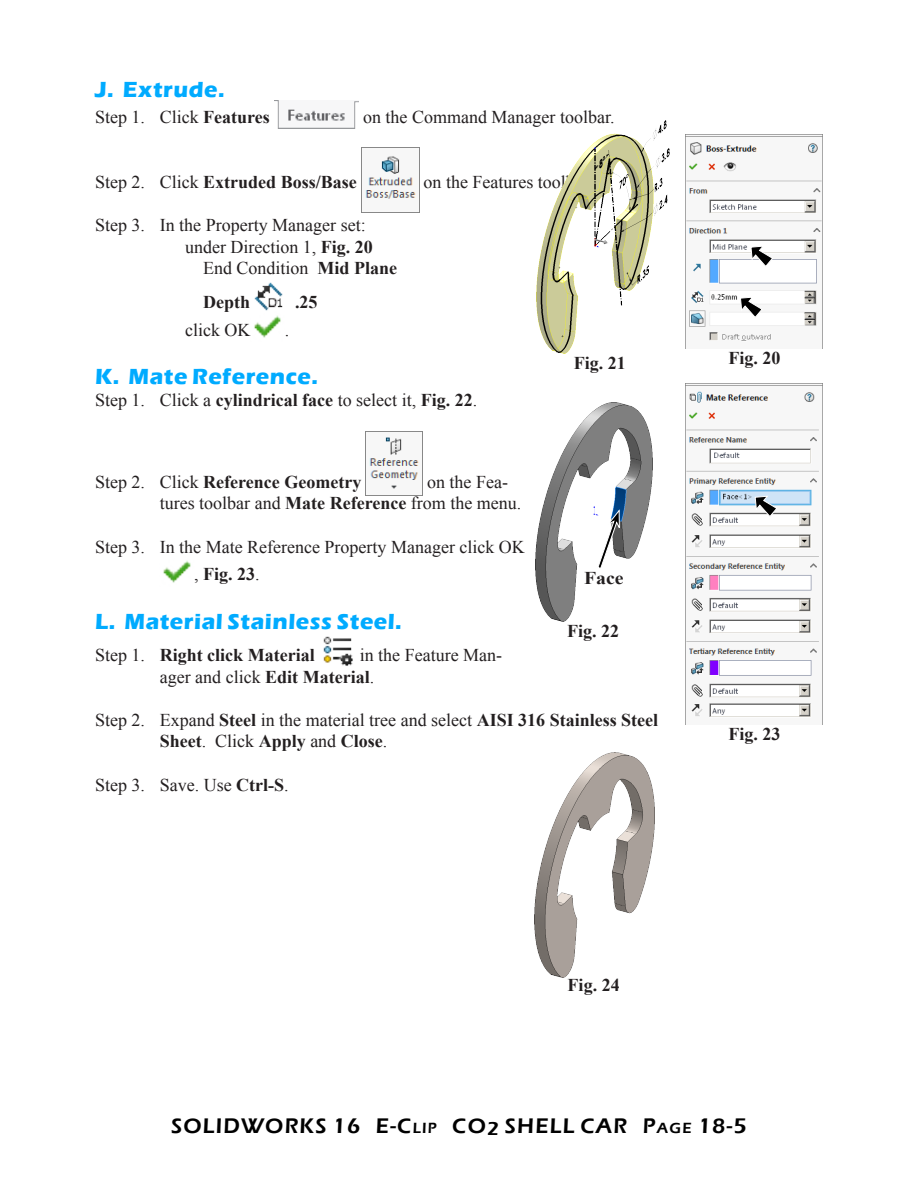
<style>
.page{position:relative;width:918px;height:1188px;background:#fff}
.page>*{position:absolute;margin:0;border:0;box-sizing:border-box;transform-origin:0 0}
.Subhead_1{font:700 22.5px "Eras ITC";letter-spacing:.025em;color:#00abff}
.t1{font:600 21.75px "Eras ITC";letter-spacing:.055em;color:#000}
.Body_text{font:18px/21.6px "Times New Roman";color:#231f20}
.Body_text-2{font:700 18px "Times New Roman";color:#231f20}
.Fig_No{font:700 18px "Times New Roman";color:#231f20}
.Coor{font:700 18px "Times New Roman";color:#231f20;scale:1.1 1}
.s1{font-weight:700}
.s2{font-weight:400}
.s3{font-size:15.15px}
.s4{font-size:19.5px}
</style>
<div class="page">
<img style="left:274px;top:100px;width:85px;height:29px">
<img style="left:361px;top:148px;width:55px;height:64px">
<img style="left:254px;top:282px;width:29px;height:29px">
<img style="left:254px;top:315px;width:27px;height:23px">
<img style="left:366px;top:431px;width:57px;height:64px">
<img style="left:163px;top:560px;width:28px;height:23px">
<img style="left:323px;top:636px;width:30px;height:30px">
<img style="left:537px;top:121px;width:132px;height:232px">
<img style="left:535px;top:753px;width:119px;height:224px">
<img style="left:686px;top:134px;width:137px;height:215px">
<svg style="left:740px;top:297px;width:23px;height:21px"></svg>
<svg style="left:750px;top:246px;width:23px;height:21px"></svg>
<img style="left:686px;top:383px;width:137px;height:342px">
<svg style="left:755px;top:496px;width:22px;height:21px"></svg>
<img style="left:536px;top:402px;width:117px;height:219px">
<svg style="left:597px;top:510px;width:23px;height:59px"></svg>
<p class="Subhead_1" style="left:95px;top:76px;width:131px">J. Extrude.</p>
<p class="Body_text" style="left:95px;top:106px;width:176px">Step 1. Click <span class="s1">Features</span></p>
<p class="Body_text" style="left:363px;top:106px;width:253px">on the Command Manager toolbar.</p>
<p class="Body_text-2" style="left:95px;top:170px;width:263px"><span class="s2">Step 2. Click</span> Extruded Boss/Base</p>
<p class="Body_text" style="left:424px;top:171px;width:170px">on the Features toolbar.</p>
<p class="Body_text" style="left:95px;top:214px;width:272px">Step 3. In the Property Manager set:</p>
<p class="Body_text" style="left:185px;top:236px;width:189px">under Direction 1, <span class="s1">Fig. 20</span></p>
<p class="Body_text" style="left:203px;top:257px;width:196px">End Condition <span class="s1">Mid Plane</span></p>
<p class="Body_text-2" style="left:203px;top:290px;width:48px">Depth</p>
<p class="Body_text-2" style="left:295px;top:290px;width:24px">.25</p>
<p class="Body_text" style="left:185px;top:319px;width:67px">click OK</p>
<p class="Body_text" style="left:285px;top:319px;width:6px">.</p>
<p class="Subhead_1" style="left:95px;top:364px;width:225px">K. Mate Reference.</p>
<p class="Body_text" style="left:95px;top:389px;width:384px">Step 1. Click a <span class="s1">cylindrical face</span> to select it, <span class="s1">Fig. 22</span>.</p>
<p class="Fig_No" style="left:574px;top:350px;width:54px">Fig. 21</p>
<p class="Body_text" style="left:160px;top:471px;width:363px;text-indent:267px">on the Fea&shy;tures toolbar and <span class="s1">Mate Reference</span> from the menu.</p>
<p class="Body_text" style="left:194px;top:532px;width:332px;line-height:27.6px;text-indent:-99px">Step 3. In the Mate Reference Property Manager click OK , <span class="s1">Fig. 23</span>.</p>
<p class="Subhead_1" style="left:95px;top:608px;width:308px">L. Material Stainless Steel.</p>
<p class="Body_text-2" style="left:95px;top:642px;width:221px"><span class="s2">Step 1.</span> Right click Material</p>
<p class="Body_text-2" style="left:95px;top:469px;width:268px"><span class="s2">Step 2. Click</span> Reference Geometry</p>
<p class="Coor" style="left:584px;top:565px;width:37px">Face</p>
<p class="Fig_No" style="left:567px;top:619px;width:54px">Fig. 22</p>
<p class="Body_text" style="left:160px;top:644px;width:344px;text-indent:200px">in the Feature Man&shy;ager and click <span class="s1">Edit Material</span>.</p>
<p class="Body_text" style="left:160px;top:709px;width:500px;text-indent:-65px">Step 2. Expand <span class="s1">Steel</span> in the material tree and select <span class="s1">AISI 316 Stainless Steel<br>Sheet</span>. Click <span class="s1">Apply</span> and <span class="s1">Close</span>.</p>
<p class="Body_text" style="left:95px;top:773px;width:195px">Step 3. Save. Use <span class="s1">Ctrl-S</span>.</p>
<p class="Fig_No" style="left:728px;top:345px;width:54px">Fig. 20</p>
<p class="Fig_No" style="left:728px;top:722px;width:54px">Fig. 23</p>
<p class="Fig_No" style="left:568px;top:972px;width:54px">Fig. 24</p>
<p class="t1" style="left:171px;top:1114px;width:577px">SOLIDWORKS 16 E-C<span class="s3">li p</span> CO<span class="s4">2</span> SHELL CAR P<span class="s3">age</span> 18-5</p>
</div>
